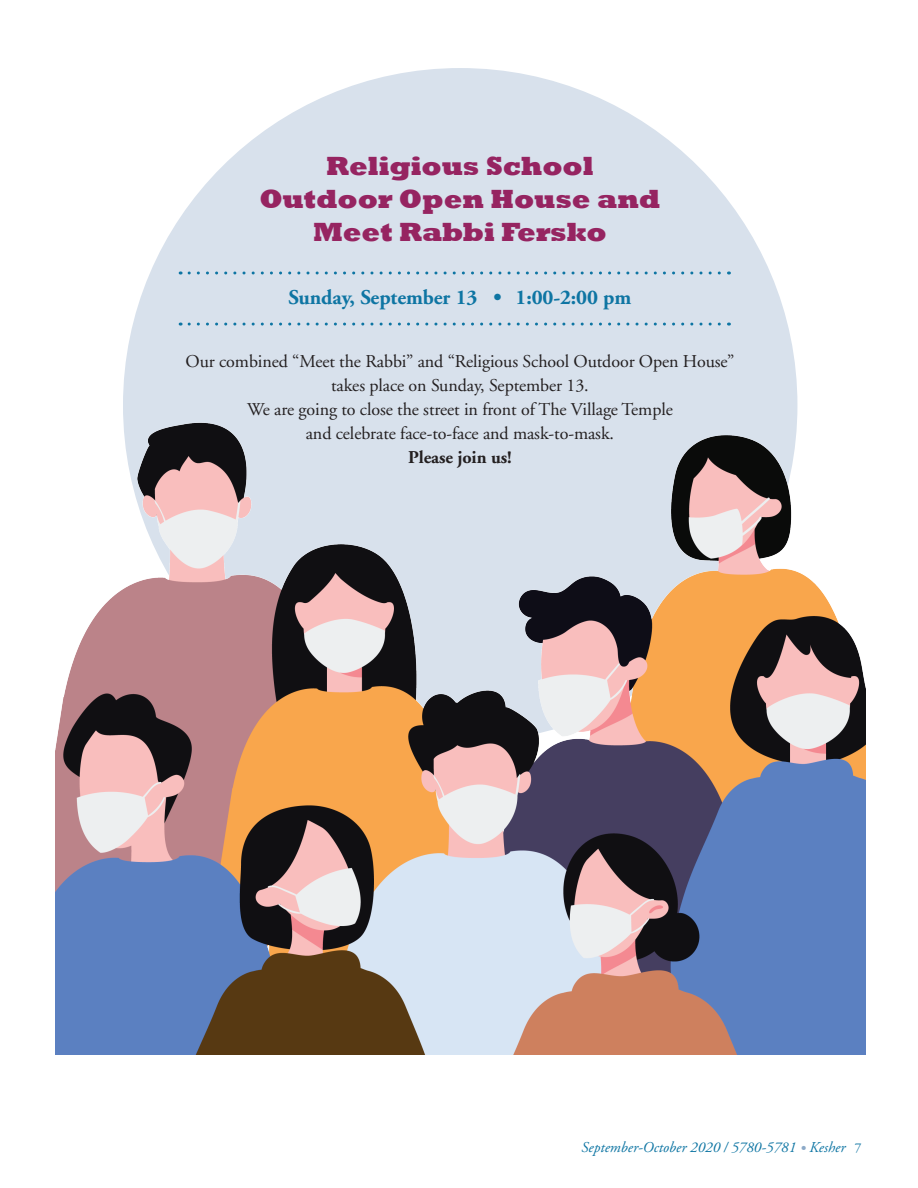
<style>
.page{position:relative;width:918px;height:1188px;background:#fff}
.page>*{position:absolute;margin:0;border:0;box-sizing:border-box;transform-origin:0 0}
.t1{font:800 27px/33px "Rockwell";letter-spacing:-.005em;color:#962461;text-align:center}
.t2{font:700 21px "Adobe Garamond";letter-spacing:-.005em;color:#0e75a3}
.t3{font:18px/24px "Adobe Garamond";letter-spacing:-.005em;color:#231f20;text-align:center}
.t4{font:700 18px "Adobe Garamond";letter-spacing:-.005em;color:#231f20}
.t5{font:italic 15px "Adobe Garamond";color:#0e75a3}
.s1{color:#8daac8}
.s2{font-style:normal;font-size:13.5px}
</style>
<div class="page">
<div style="left:123px;top:68px;width:674px;height:674px;background:#d8e1ec;border-radius:50%"></div>
<img style="left:56px;top:244px;width:810px;height:810px">
<svg style="left:189px;top:323px;width:540px;height:3px"></svg>
<svg style="left:189px;top:272px;width:540px;height:2px"></svg>
<h1 class="t1" style="left:259px;top:150px;width:403px">Religious School<br>Outdoor Open House and<br>Meet Rabbi Fersko</h1>
<p class="t2" style="left:288px;top:286px;width:345px">Sunday, September 13 • 1:00-2:00 pm</p>
<p class="t3" style="left:186px;top:350px;width:550px">Our combined “Meet the Rabbi” and “Religious School Outdoor Open House” takes place on Sunday, September 13.<br>We are going to close the street in front of The Village Temple<br>and celebrate face-to-face and mask-to-mask.</p>
<p class="t4" style="left:408px;top:448px;width:105px">Please join us!</p>
<p class="t5" style="left:581px;top:1139px;width:282px">September-October 2020 / 5780-5781 <span class="s1">•</span> Kesher <span class="s2">7</span></p>
</div>
